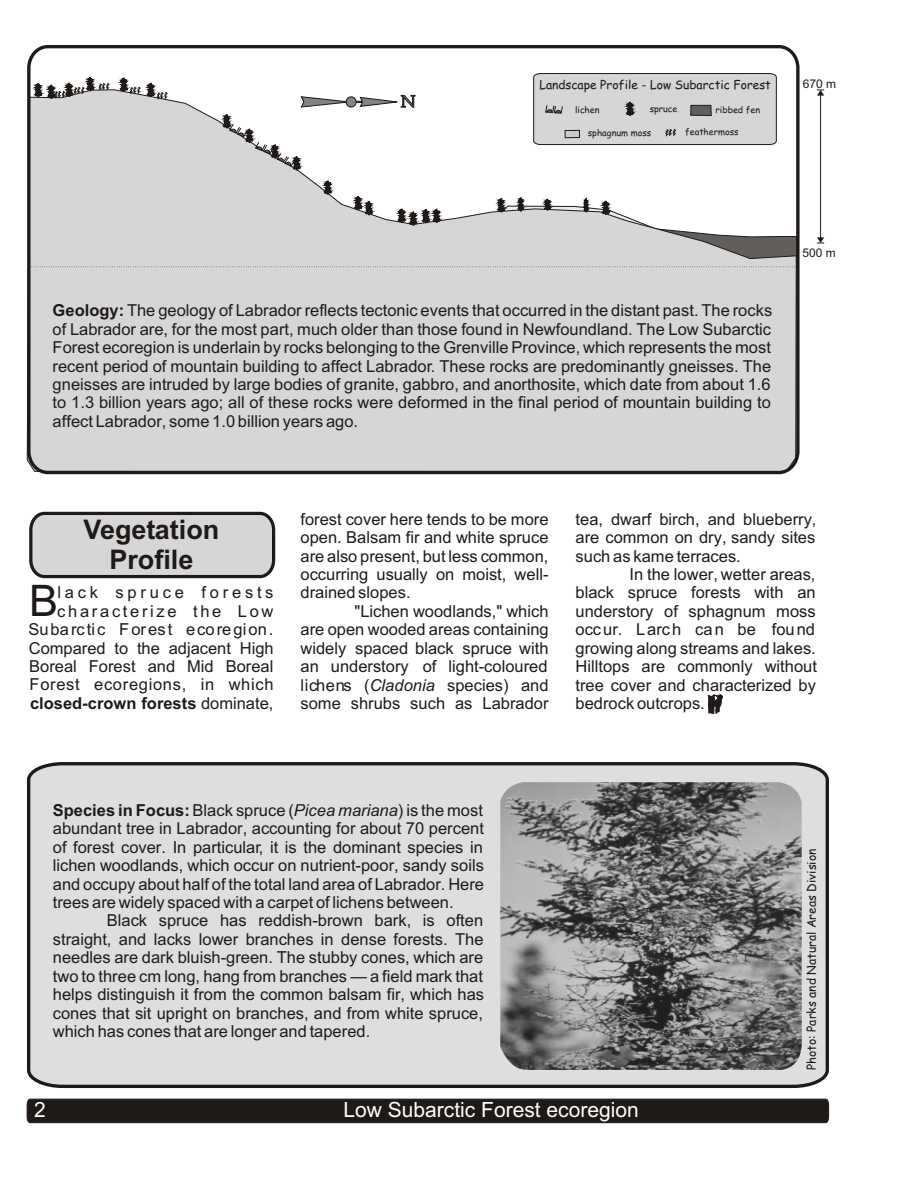
<style>
.page{position:relative;width:918px;height:1188px;background:#fff}
.page>*{position:absolute;margin:0;border:0;box-sizing:border-box;transform-origin:0 0}
.t1{font:43.5px "Arial";color:#1f1a17}
.t2{font:700 27px/30.2px "Arial";color:#1f1a17;text-align:center}
.t3{font:21px "Arial";color:#fff}
.t4{font:16.5px/18.5px "Arial";color:#1f1a17;text-align:justify}
.t5{font:700 16.5px "Arial";color:#1f1a17}
.t6{font:16.5px "Arial";letter-spacing:.125em;color:#1f1a17}
.t7{font:16.5px "Arial";letter-spacing:.04em;color:#1f1a17}
.t8{font:16.5px "Arial";letter-spacing:.165em;color:#1f1a17}
.t9{font:16.5px "Arial";letter-spacing:.23em;color:#1f1a17}
.t10{font:12px "Comic Sans MS";color:#1f1a17}
.t11{font:12px "Arial";color:#1f1a17}
.t12{font:9px "Comic Sans MS";color:#1f1a17}
.s1{font-weight:700}
.s2{font-style:italic}
.s3{font-weight:400}
</style>
<div class="page">
<hr style="left:820px;top:93px;width:1px;height:147px;background:#1f1a17">
<svg style="left:817px;top:90px;width:7px;height:6px"></svg>
<svg style="left:817px;top:237px;width:7px;height:7px"></svg>
<svg style="left:27px;top:1099px;width:802px;height:24px;background:#201b18"></svg>
<svg style="left:29px;top:511px;width:247px;height:68px;background:#c2c2c2"></svg>
<div style="left:27px;top:762px;width:802px;height:327px;background:#dedede"></div>
<img style="left:500px;top:782px;width:302px;height:288px">
<svg style="left:708px;top:694px;width:14px;height:20px"></svg>
<svg style="left:26px;top:45px;width:774px;height:430px"></svg>
<p class="t10" style="left:539px;top:80px;width:233px">Landscape Profile - Low Subarctic Forest</p>
<p class="t12" style="left:575px;top:106px;width:26px">lichen</p>
<p class="t12" style="left:650px;top:105px;width:29px">spruce</p>
<p class="t12" style="left:716px;top:105px;width:46px">ribbed fen</p>
<p class="t12" style="left:588px;top:129px;width:65px">sphagnum moss</p>
<p class="t12" style="left:685px;top:128px;width:55px">feathermoss</p>
<p class="t11" style="left:803px;top:80px;width:35px">670 m</p>
<p class="t4" style="left:53px;top:303px;width:721px"><span class="s1">Geology:</span> The geology of Labrador reflects tectonic events that occurred in the distant past. The rocks of Labrador are, for the most part, much older than those found in Newfoundland. The Low Subarctic Forest ecoregion is underlain by rocks belonging to the Grenville Province, which represents the most recent period of mountain building to affect Labrador. These rocks are predominantly gneisses. The gneisses are intruded by large bodies of granite, gabbro, and anorthosite, which date from about 1.6 to 1.3 billion years ago; all of these rocks were deformed in the final period of mountain building to affect Labrador, some 1.0 billion years ago.</p>
<p class="t11" style="left:803px;top:248px;width:35px">500 m</p>
<p class="t4" style="left:301px;top:511px;width:250px">forest cover here tends to be more</p>
<p class="t4" style="left:576px;top:511px;width:242px">tea, dwarf birch, and blueberry,</p>
<p class="t4" style="left:301px;top:530px;width:249px">open. Balsam fir and white spruce</p>
<p class="t4" style="left:576px;top:530px;width:241px">are common on dry, sandy sites</p>
<p class="t4" style="left:301px;top:548px;width:250px">are also present, but less common,</p>
<p class="t4" style="left:576px;top:548px;width:167px">such as kame terraces.</p>
<p class="t4" style="left:301px;top:567px;width:250px">occurring usually on moist, well-</p>
<p class="t4" style="left:630px;top:567px;width:187px">In the lower, wetter areas,</p>
<h2 class="t2" style="left:84px;top:517px;width:137px">Vegetation<br>Profile</h2>
<h1 class="t1" style="left:29px;top:584px;width:31px">B</h1>
<p class="t9" style="left:57px;top:586px;width:218px">lack spruce forests</p>
<p class="t4" style="left:301px;top:585px;width:112px">drained slopes.</p>
<p class="t4" style="left:576px;top:585px;width:242px">black spruce forests with an</p>
<p class="t8" style="left:57px;top:605px;width:218px">characterize the Low</p>
<p class="t4" style="left:355px;top:603px;width:196px">"Lichen woodlands," which</p>
<p class="t4" style="left:576px;top:603px;width:242px">understory of sphagnum moss</p>
<p class="t6" style="left:28px;top:623px;width:247px">Subarctic Forest ecoregion.</p>
<p class="t4" style="left:301px;top:622px;width:250px">are open wooded areas containing</p>
<p class="t4" style="left:576px;top:622px;width:241px">occur. Larch can be found</p>
<p class="t4" style="left:29px;top:640px;width:246px">Compared to the adjacent High</p>
<p class="t4" style="left:301px;top:640px;width:250px">widely spaced black spruce with</p>
<p class="t4" style="left:576px;top:640px;width:242px">growing along streams and lakes.</p>
<p class="t4" style="left:29px;top:659px;width:246px">Boreal Forest and Mid Boreal</p>
<p class="t4" style="left:301px;top:659px;width:249px">an understory of light-coloured</p>
<p class="t4" style="left:576px;top:659px;width:243px">Hilltops are commonly without</p>
<p class="t7" style="left:30px;top:678px;width:245px">Forest ecoregions, in which</p>
<p class="t4" style="left:301px;top:677px;width:250px">lichens (<span class="s2">Cladonia</span> species) and</p>
<p class="t4" style="left:576px;top:677px;width:242px">tree cover and characterized by</p>
<p class="t5" style="left:30px;top:697px;width:245px">closed-crown forests <span class="s3">dominate,</span></p>
<p class="t4" style="left:301px;top:696px;width:250px">some shrubs such as Labrador</p>
<p class="t4" style="left:576px;top:696px;width:131px">bedrock outcrops.</p>
<p class="t4" style="left:53px;top:802px;width:433px"><span class="s1">Species in Focus:</span> Black spruce (<span class="s2">Picea mariana</span>) is the most abundant tree in Labrador, accounting for about 70 percent of forest cover. In particular, it is the dominant species in lichen woodlands, which occur on nutrient-poor, sandy soils and occupy about half of the total land area of Labrador. Here trees are widely spaced with a carpet of lichens between.</p>
<p class="t4" style="left:53px;top:913px;width:433px;text-indent:54px">Black spruce has reddish-brown bark, is often straight, and lacks lower branches in dense forests. The needles are dark bluish-green. The stubby cones, which are two to three cm long, hang from branches — a field mark that helps distinguish it from the common balsam fir, which has cones that sit upright on branches, and from white spruce, which has cones that are longer and tapered.</p>
<p class="t3" style="left:34px;top:1102px;width:13px">2</p>
<p class="t3" style="left:343px;top:1102px;width:297px">Low Subarctic Forest ecoregion</p>
<p class="t10" style="left:806px;top:1070px;width:223px;rotate:-90deg">Photo: Parks and Natural Areas Division</p>
</div>
